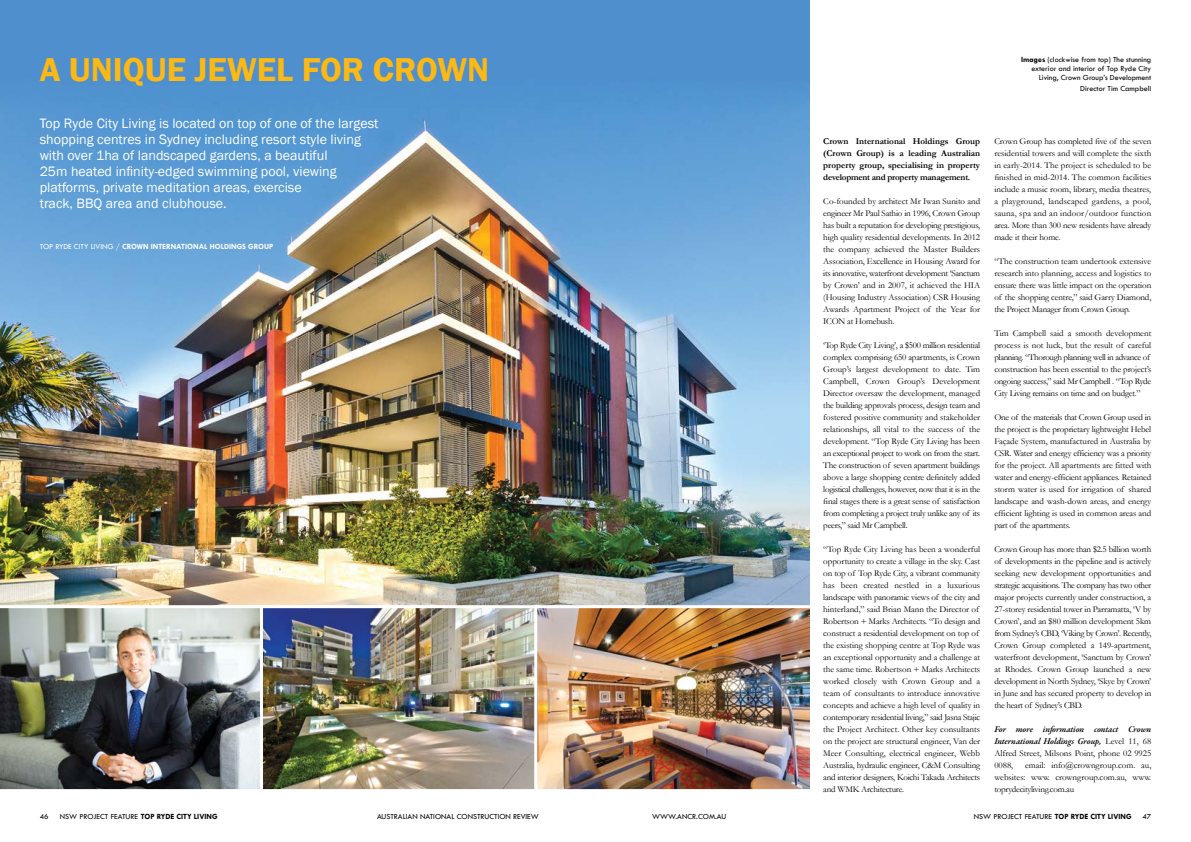
<style>
.page{position:relative;width:1191px;height:842px;background:#fff}
.page>*{position:absolute;margin:0;border:0;box-sizing:border-box;transform-origin:0 0}
.t1{font:600 34px "Franklin Gothic";color:#fcb814}
.t2{font:14px/16px "Franklin Gothic";color:#fff}
.t3{font:9px/12px "Garamond";letter-spacing:-.01em;color:#000;text-align:justify}
.t4{font:700 9px/12px "Garamond";letter-spacing:-.025em;color:#000;text-align:justify}
.t5{font:italic 600 9px/12px "Garamond Premr Pro";letter-spacing:-.01em;color:#000}
.t6{font:8px/9px "Tw Cen";color:#000;text-align:right}
.t7{font:700 8px "Tw Cen";color:#fff}
.s1{font-weight:400}
.s2{font-weight:700}
.s3{font-family:"Garamond";font-weight:400;font-style:normal}
</style>
<div class="page">
<img style="left:0;top:0;width:809px;height:605px">
<img style="left:264px;top:609px;width:545px;height:179px">
<img style="left:0;top:605px;width:260px;height:185px">
<div style="left:260px;top:605px;width:279px;height:187px;border:3px solid #fff"></div>
<div style="left:534px;top:605px;width:279px;height:187px;border:3px solid #fff"></div>
<h1 class="t1" style="left:40px;top:48px;width:451px">A UNIQUE JEWEL FOR CROWN</h1>
<p class="t2" style="left:40px;top:116px;width:340px">Top Ryde City Living is located on top of one of the largest shopping centres in Sydney including resort style living with over 1ha of landscaped gardens, a beautiful<br>25m heated infinity-edged swimming pool, viewing platforms, private meditation areas, exercise<br>track, BBQ area and clubhouse.</p>
<p class="t7" style="left:40px;top:242px;width:235px"><span class="s1">top ryde city living /</span> CROWN INTERNATIONAL HOLDINGS GROUP</p>
<p class="t6" style="left:1021px;top:55px;width:132px"><span class="s2">Images</span> (clockwise from top) The stunning exterior and interior of Top Ryde City<br>Living, Crown Group’s Development</p>
<p class="t6" style="left:1080px;top:84px;width:73px">Director Tim Campbell</p>
<p class="t4" style="left:823px;top:135px;width:158px">Crown International Holdings Group (Crown Group) is a leading Australian property group, specialising in property development and property management.</p>
<p class="t3" style="left:823px;top:195px;width:158px">Co-founded by architect Mr Iwan Sunito and engineer Mr Paul Sathio in 1996, Crown Group has built a reputation for developing prestigious, high quality residential developments. In 2012 the company achieved the Master Builders Association, Excellence in Housing Award for its innovative, waterfront development ‘Sanctum by Crown’ and in 2007, it achieved the HIA (Housing Industry Association) CSR Housing Awards Apartment Project of the Year for ICON at Homebush.</p>
<p class="t3" style="left:823px;top:339px;width:158px">‘Top Ryde City Living’, a $500 million residential complex comprising 650 apartments, is Crown Group’s largest development to date. Tim Campbell, Crown Group’s Development Director oversaw the development, managed the building approvals process, design team and fostered positive community and stakeholder relationships, all vital to the success of the development. “Top Ryde City Living has been an exceptional project to work on from the start.<br>The construction of seven apartment buildings above a large shopping centre definitely added logistical challenges, however, now that it is in the final stages there is a great sense of satisfaction from completing a project truly unlike any of its peers,” said Mr Campbell.</p>
<p class="t3" style="left:823px;top:543px;width:158px;text-align:left">“Top Ryde City Living has been a wonderful opportunity to create a village in the sky. Cast on top of Top Ryde City, a vibrant community has been created nestled in a luxurious landscape with panoramic views of the city and hinterland,” said Brian Mann the Director of Robertson + Marks Architects. “To design and construct a residential development on top of the existing shopping centre at Top Ryde was an exceptional opportunity and a challenge at the same time. Robertson + Marks Architects worked closely with Crown Group and a team of consultants to introduce innovative concepts and achieve a high level of quality in contemporary residential living,” said Jasna Stajic the Project Architect. Other key consultants on the project are structural engineer, Van der Meer Consulting, electrical engineer, Webb Australia, hydraulic engineer, C&amp;M Consulting and interior designers, Koichi Takada Architects and WMK Architecture.</p>
<p class="t3" style="left:994px;top:135px;width:158px">Crown Group has completed five of the seven residential towers and will complete the sixth in early-2014. The project is scheduled to be finished in mid-2014. The common facilities include a music room, library, media theatres, a playground, landscaped gardens, a pool, sauna, spa and an indoor/outdoor function area. More than 300 new residents have already made it their home.</p>
<p class="t3" style="left:994px;top:255px;width:158px">“The construction team undertook extensive research into planning, access and logistics to ensure there was little impact on the operation of the shopping centre,” said Garry Diamond, the Project Manager from Crown Group.</p>
<p class="t3" style="left:994px;top:327px;width:158px;text-align:left">Tim Campbell said a smooth development process is not luck, but the result of careful planning. “Thorough planning well in advance of construction has been essential to the project’s ongoing success,” said Mr Campbell . “Top Ryde City Living remains on time and on budget.”</p>
<p class="t3" style="left:994px;top:411px;width:158px">One of the materials that Crown Group used in the project is the proprietary lightweight Hebel Façade System, manufactured in Australia by CSR. Water and energy efficiency was a priority for the project. All apartments are fitted with water and energy-efficient appliances. Retained storm water is used for irrigation of shared landscape and wash-down areas, and energy efficient lighting is used in common areas and part of the apartments.</p>
<p class="t3" style="left:994px;top:543px;width:158px">Crown Group has more than $2.5 billion worth of developments in the pipeline and is actively seeking new development opportunities and strategic acquisitions. The company has two other major projects currently under construction, a 27-storey residential tower in Parramatta, ‘V by Crown’, and an $80 million development 5km from Sydney’s CBD, ‘Viking by Crown’. Recently, Crown Group completed a 149-apartment, waterfront development, ‘Sanctum by Crown’ at Rhodes. Crown Group launched a new development in North Sydney, ‘Skye by Crown’ in June and has secured property to develop in the heart of Sydney’s CBD.</p>
<p class="t5" style="left:994px;top:724px;width:158px">For more information contact Crown<br>International Holdings Group, <span class="s3">Level 11, 68</span></p>
<p class="t3" style="left:994px;top:747px;width:158px">Alfred Street, Milsons Point, phone 02 9925<br>0088,</p>
<p class="t3" style="left:994px;top:759px;width:158px;text-indent:31px">email: info@crowngroup.com. au, websites: www. crowngroup.com.au, www. toprydecityliving.com.au</p>
<p class="t6" style="left:40px;top:812px;width:10px">46</p>
<p class="t6" style="left:60px;top:812px;width:159px">NSW PROJECT FEATURE <span class="s2">TOP RYDE CITY LIVING</span></p>
<p class="t6" style="left:377px;top:812px;width:163px">AUSTRALIAN NATIONAL CONSTRUCTION REVIEW</p>
<p class="t6" style="left:652px;top:812px;width:76px">WWW.ANCR.COM.AU</p>
<p class="t6" style="left:973px;top:812px;width:159px">NSW PROJECT FEATURE <span class="s2">TOP RYDE CITY LIVING</span></p>
<p class="t6" style="left:1142px;top:812px;width:10px">47</p>
</div>
